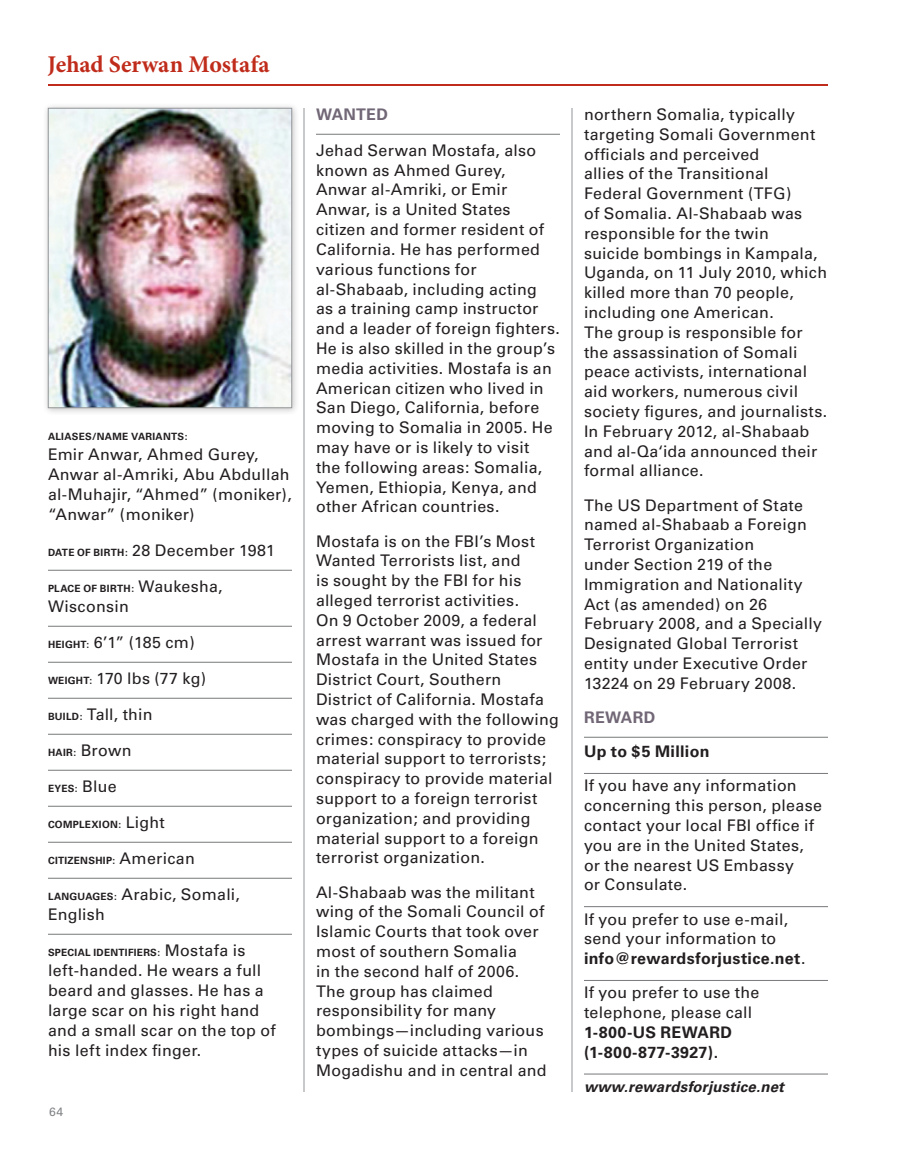
<style>
.page{position:relative;width:900px;height:1152px;background:#fff}
.page>*{position:absolute;margin:0;border:0;box-sizing:border-box;transform-origin:0 0}
.Individual___Group_n{font:700 24px "Minion Pro";letter-spacing:-.005em;color:#c02c1b}
.Body{font:16px/19.8px "Univers";letter-spacing:.015em;color:#231f20}
.Body_Reward{font:16px/19.8px "Univers";letter-spacing:.015em;color:#231f20}
.Attributes_last{font:16px/20px "Univers";letter-spacing:.015em;color:#231f20}
.Attributes_line{font:16px/20px "Univers";letter-spacing:.015em;color:#231f20}
.Body_Reward-2{font:700 16px "Univers";letter-spacing:.02em;color:#231f20}
.Wanted_Reward{font:700 16px "Univers";letter-spacing:.02em;color:#716776}
.rewardsforjustice_ne{font:italic 700 15px "Univers";letter-spacing:.01em;color:#231f20}
.t1{font:12px "Univers";color:#808285}
.Attributes_line-2{font:700 10px "Univers";letter-spacing:.03em;color:#231f20}
.Attributes_last-2{font:700 10px "Univers";letter-spacing:.03em;color:#231f20}
.s1{font-weight:700;font-size:10px}
.s2{font-weight:400;font-size:16px}
.s3{font-weight:700}
</style>
<div class="page">
<hr style="left:304px;top:108px;width:1px;height:984px;background:#939598">
<hr style="left:572px;top:108px;width:1px;height:984px;background:#939598">
<hr style="left:48px;top:84px;width:780px;height:2px;background:#c02c1b">
<div style="left:42px;top:102px;width:258px;height:314px;background:#231f20;opacity:.25"></div>
<img style="left:50px;top:110px;width:240px;height:296px">
<div style="left:48px;top:108px;width:244px;height:300px;border:1px solid #939598"></div>
<hr style="left:584px;top:737px;width:244px;height:1px;background:#76787b">
<hr style="left:584px;top:773px;width:244px;height:1px;background:#76787b">
<hr style="left:584px;top:906px;width:244px;height:1px;background:#76787b">
<hr style="left:584px;top:980px;width:244px;height:1px;background:#76787b">
<hr style="left:584px;top:1074px;width:244px;height:1px;background:#76787b">
<hr style="left:48px;top:570px;width:244px;height:1px;background:#76787b">
<hr style="left:48px;top:626px;width:244px;height:1px;background:#76787b">
<hr style="left:48px;top:662px;width:244px;height:1px;background:#76787b">
<hr style="left:48px;top:698px;width:244px;height:1px;background:#76787b">
<hr style="left:48px;top:734px;width:244px;height:1px;background:#76787b">
<hr style="left:48px;top:770px;width:244px;height:1px;background:#76787b">
<hr style="left:48px;top:806px;width:244px;height:1px;background:#76787b">
<hr style="left:48px;top:842px;width:244px;height:1px;background:#76787b">
<hr style="left:48px;top:878px;width:244px;height:1px;background:#76787b">
<hr style="left:48px;top:934px;width:244px;height:1px;background:#76787b">
<hr style="left:316px;top:134px;width:244px;height:1px;background:#76787b">
<p class="Individual___Group_n" style="left:48px;top:47px;width:223px">Jehad Serwan Mostafa</p>
<p class="Attributes_last-2" style="left:48px;top:431px;width:141px">ALIASES/NAME VARIANTS:</p>
<p class="Attributes_last" style="left:48px;top:444px;width:246px">Emir Anwar, Ahmed Gurey,<br>Anwar al-Amriki, Abu Abdullah al-Muhajir, “Ahmed” (moniker), “Anwar” (moniker)</p>
<p class="Attributes_line" style="left:48px;top:540px;width:229px"><span class="s1">DATE OF BIRTH:</span> 28 December 1981</p>
<p class="Attributes_line-2" style="left:48px;top:583px;width:176px">PLACE OF BIRTH: <span class="s2">Waukesha,</span></p>
<p class="Attributes_line" style="left:48px;top:596px;width:82px">Wisconsin</p>
<p class="Attributes_line" style="left:48px;top:632px;width:148px"><span class="s1">HEIGHT:</span> 6’1” (185 cm)</p>
<p class="Attributes_line" style="left:48px;top:668px;width:160px"><span class="s1">WEIGHT:</span> 170 lbs (77 kg)</p>
<p class="Attributes_line" style="left:48px;top:704px;width:106px"><span class="s1">BUILD:</span> Tall, thin</p>
<p class="Attributes_line-2" style="left:48px;top:747px;width:85px">HAIR: <span class="s2">Brown</span></p>
<p class="Attributes_line-2" style="left:48px;top:783px;width:70px">EYES: <span class="s2">Blue</span></p>
<p class="Attributes_line-2" style="left:48px;top:819px;width:118px">COMPLEXION: <span class="s2">Light</span></p>
<p class="Attributes_line-2" style="left:48px;top:855px;width:148px">CITIZENSHIP: <span class="s2">American</span></p>
<p class="Attributes_line" style="left:48px;top:884px;width:193px"><span class="s1">LANGUAGES:</span> Arabic, Somali,<br>English</p>
<p class="Attributes_last-2" style="left:48px;top:947px;width:199px">SPECIAL IDENTIFIERS: <span class="s2">Mostafa is</span></p>
<p class="Attributes_last" style="left:48px;top:960px;width:229px">left-handed. He wears a full beard and glasses. He has a large scar on his right hand and a small scar on the top of his left index finger.</p>
<p class="t1" style="left:49px;top:1105px;width:15px">64</p>
<p class="Wanted_Reward" style="left:316px;top:105px;width:73px">WANTED</p>
<p class="Body" style="left:316px;top:140px;width:245px">Jehad Serwan Mostafa, also known as Ahmed Gurey,<br>Anwar al-Amriki, or Emir<br>Anwar, is a United States citizen and former resident of<br>California. He has performed various functions for al-Shabaab, including acting<br>as a training camp instructor and a leader of foreign fighters.<br>He is also skilled in the group’s media activities. Mostafa is an<br>American citizen who lived in<br>San Diego, California, before moving to Somalia in 2005. He may have or is likely to visit<br>the following areas: Somalia,<br>Yemen, Ethiopia, Kenya, and other African countries.</p>
<p class="Body" style="left:316px;top:531px;width:244px">Mostafa is on the FBI’s Most<br>Wanted Terrorists list, and<br>is sought by the FBI for his alleged terrorist activities.<br>On 9 October 2009, a federal arrest warrant was issued for<br>Mostafa in the United States<br>District Court, Southern<br>District of California. Mostafa was charged with the following crimes: conspiracy to provide material support to terrorists; conspiracy to provide material support to a foreign terrorist organization; and providing material support to a foreign terrorist organization.</p>
<p class="Body" style="left:316px;top:882px;width:232px">Al-Shabaab was the militant wing of the Somali Council of<br>Islamic Courts that took over most of southern Somalia<br>in the second half of 2006.<br>The group has claimed responsibility for many bombings—including various types of suicide attacks—in<br>Mogadishu and in central and</p>
<p class="Body" style="left:584px;top:105px;width:245px">northern Somalia, typically targeting Somali Government officials and perceived<br>allies of the Transitional<br>Federal Government (TFG)<br>of Somalia. Al-Shabaab was responsible for the twin suicide bombings in Kampala,<br>Uganda, on 11 July 2010, which killed more than 70 people, including one American.<br>The group is responsible for the assassination of Somali peace activists, international aid workers, numerous civil society figures, and journalists.<br>In February 2012, al-Shabaab and al-Qa‘ida announced their formal alliance.</p>
<p class="Body" style="left:584px;top:495px;width:240px">The US Department of State named al-Shabaab a Foreign<br>Terrorist Organization<br>under Section 219 of the<br>Immigration and Nationality<br>Act (as amended) on 26<br>February 2008, and a Specially<br>Designated Global Terrorist entity under Executive Order<br>13224 on 29 February 2008.</p>
<p class="Wanted_Reward" style="left:584px;top:708px;width:73px">REWARD</p>
<p class="Body_Reward-2" style="left:584px;top:742px;width:127px">Up to $5 Million</p>
<p class="Body_Reward" style="left:584px;top:776px;width:239px">If you have any information concerning this person, please contact your local FBI office if you are in the United States, or the nearest US Embassy<br>or Consulate.</p>
<p class="Body_Reward" style="left:584px;top:909px;width:223px">If you prefer to use e-mail, send your information to <span class="s3">info@rewardsforjustice.net</span>.</p>
<p class="Body_Reward" style="left:584px;top:983px;width:177px">If you prefer to use the telephone, please call<br><span class="s3">1-800-US REWARD (1-800-877-3927).</span></p>
<p class="rewardsforjustice_ne" style="left:584px;top:1078px;width:202px">www.rewardsforjustice.net</p>
</div>
